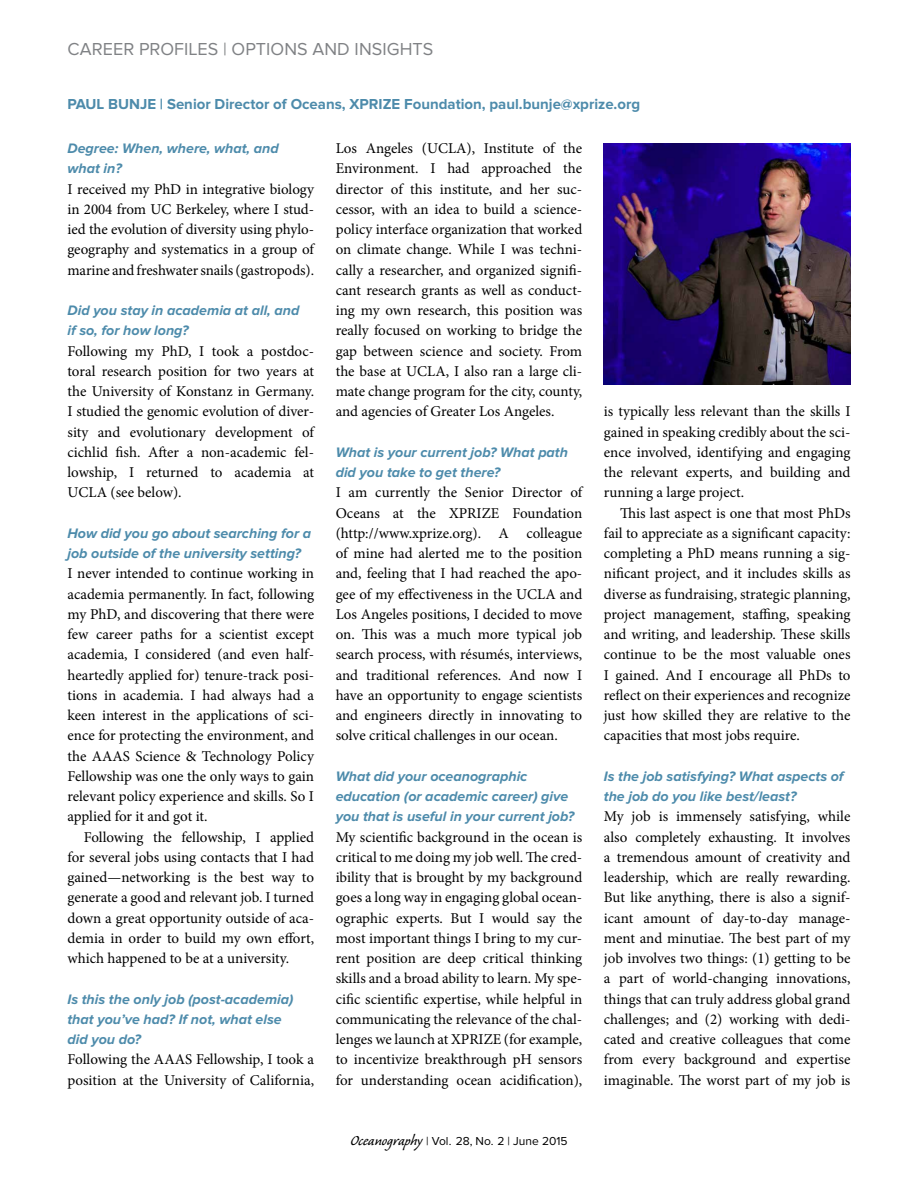
<style>
.page{position:relative;width:918px;height:1188px;background:#fff}
.page>*{position:absolute;margin:0;border:0;box-sizing:border-box;transform-origin:0 0}
.t1{font:18px "Proxima Nova";letter-spacing:.005em;color:#808285}
.t2{font:15px/20.2px "Minion Pro";color:#000;text-align:justify}
.t3{font:700 15px "Proxima Nova";color:#4d8bab}
.t4{font:italic 700 14.25px/20.2px "Proxima Nova";color:#4d8bab}
.t5{font:12px "Proxima Nova";color:#000}
.s1{font-family:"Caliban";font-size:18px}
</style>
<div class="page">
<img style="left:604px;top:144px;width:246px;height:240px">
<p class="t1" style="left:68px;top:38px;width:367px">CAREER PROFILES | OPTIONS AND INSIGHTS</p>
<p class="t3" style="left:68px;top:95px;width:574px">PAUL BUNJE | Senior Director of Oceans, XPRIZE Foundation, paul.bunje@xprize.org</p>
<p class="t4" style="left:68px;top:139px;width:213px">Degree: When, where, what, and what in?</p>
<p class="t2" style="left:68px;top:179px;width:248px">I received my PhD in integrative biology in 2004 from UC Berkeley, where I stud&shy;ied the evolution of diversity using phylo&shy;geography and systematics in a group of marine and freshwater snails (gastropods).</p>
<p class="t4" style="left:68px;top:301px;width:234px">Did you stay in academia at all, and if so, for how long?</p>
<p class="t2" style="left:68px;top:341px;width:248px">Following my PhD, I took a postdoc&shy;toral research position for two years at the University of Konstanz in Germany.<br>I studied the genomic evolution of diver&shy;sity and evolutionary development of cichlid fish. After a non-academic fel&shy;lowship, I returned to academia at UCLA (see below).</p>
<p class="t4" style="left:68px;top:523px;width:245px">How did you go about searching for a job outside of the university setting?</p>
<p class="t2" style="left:68px;top:563px;width:248px">I never intended to continue working in academia permanently. In fact, following my PhD, and discovering that there were few career paths for a scientist except academia, I considered (and even half&shy;heartedly applied for) tenure-track posi&shy;tions in academia. I had always had a keen interest in the applications of sci&shy;ence for protecting the environment, and the AAAS Science &amp; Technology Policy Fellowship was one the only ways to gain relevant policy experience and skills. So I applied for it and got it.</p>
<p class="t2" style="left:68px;top:827px;width:248px;text-indent:16px">Following the fellowship, I applied for several jobs using contacts that I had gained—networking is the best way to generate a good and relevant job. I turned down a great opportunity outside of aca&shy;demia in order to build my own effort, which happened to be at a university.</p>
<p class="t4" style="left:68px;top:989px;width:227px">Is this the only job (post-academia) that you’ve had? If not, what else did you do?</p>
<p class="t2" style="left:68px;top:1049px;width:248px">Following the AAAS Fellowship, I took a position at the University of California,</p>
<p class="t2" style="left:336px;top:138px;width:248px">Los Angeles (UCLA), Institute of the Environment. I had approached the director of this institute, and her suc&shy;cessor, with an idea to build a science&shy;policy interface organization that worked on climate change. While I was techni&shy;cally a researcher, and organized signifi&shy;cant research grants as well as conduct&shy;ing my own research, this position was really focused on working to bridge the gap between science and society. From the base at UCLA, I also ran a large cli&shy;mate change program for the city, county, and agencies of Greater Los Angeles.</p>
<p class="t4" style="left:336px;top:442px;width:234px">What is your current job? What path did you take to get there?</p>
<p class="t2" style="left:336px;top:482px;width:248px">I am currently the Senior Director of Oceans at the XPRIZE Foundation (http://www.xprize.org). A colleague of mine had alerted me to the position and, feeling that I had reached the apo&shy;gee of my effectiveness in the UCLA and Los Angeles positions, I decided to move on. This was a much more typical job search process, with résumés, interviews, and traditional references. And now I have an opportunity to engage scientists and engineers directly in innovating to solve critical challenges in our ocean.</p>
<p class="t4" style="left:336px;top:766px;width:240px">What did your oceanographic education (or academic career) give you that is useful in your current job?</p>
<p class="t2" style="left:336px;top:827px;width:248px">My scientific background in the ocean is critical to me doing my job well. The cred&shy;ibility that is brought by my background goes a long way in engaging global ocean&shy;ographic experts. But I would say the most important things I bring to my cur&shy;rent position are deep critical thinking skills and a broad ability to learn. My spe&shy;cific scientific expertise, while helpful in communicating the relevance of the chal&shy;lenges we launch at XPRIZE (for example, to incentivize breakthrough pH sensors for understanding ocean acidification),</p>
<p class="t5" style="left:350px;top:1134px;width:219px"><span class="s1">Oceanography</span> | Vol. 28, No. 2 | June 2015</p>
<p class="t2" style="left:604px;top:401px;width:248px">is typically less relevant than the skills I gained in speaking credibly about the sci&shy;ence involved, identifying and engaging the relevant experts, and building and running a large project.</p>
<p class="t2" style="left:604px;top:503px;width:248px;text-indent:16px">This last aspect is one that most PhDs fail to appreciate as a significant capacity: completing a PhD means running a sig&shy;nificant project, and it includes skills as diverse as fundraising, strategic planning, project management, staffing, speaking and writing, and leadership. These skills continue to be the most valuable ones I gained. And I encourage all PhDs to reflect on their experiences and recognize just how skilled they are relative to the capacities that most jobs require.</p>
<p class="t4" style="left:604px;top:766px;width:241px">Is the job satisfying? What aspects of the job do you like best/least?</p>
<p class="t2" style="left:604px;top:806px;width:248px">My job is immensely satisfying, while also completely exhausting. It involves a tremendous amount of creativity and leadership, which are really rewarding.<br>But like anything, there is also a signif&shy;icant amount of day-to-day manage&shy;ment and minutiae. The best part of my job involves two things: (1) getting to be a part of world-changing innovations, things that can truly address global grand challenges; and (2) working with dedi&shy;cated and creative colleagues that come from every background and expertise imaginable. The worst part of my job is</p>
</div>
